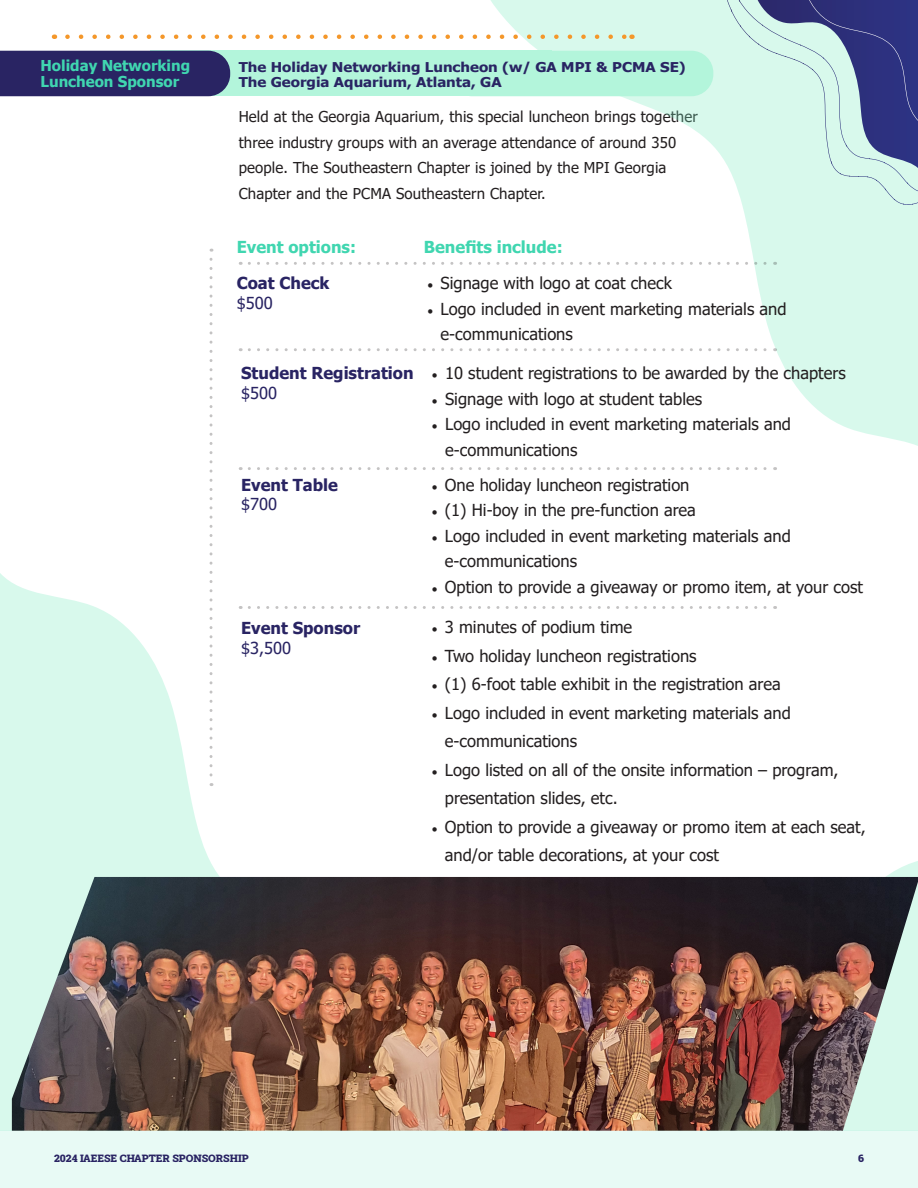
<style>
.page{position:relative;width:918px;height:1188px;background:#fff}
.page>*{position:absolute;margin:0;border:0;box-sizing:border-box;transform-origin:0 0}
.t1{font:16.5px/25.5px "Tahoma";color:#231f20}
.t2{font:700 16.5px/19.8px "Tahoma";color:#292463}
.t3{font:700 16.5px "Tahoma";color:#40d6b0}
.t4{font:16.5px "Tahoma";color:#292463}
.t5{font:15px/25.5px "Tahoma";letter-spacing:.01em;color:#231f20}
.t6{font:700 15px/16.5px "Tahoma";color:#40d6b0}
.t7{font:700 13.5px "Tahoma";color:#292463;scale:1.11 1}
.t8{font:10.5px "Roboto Slab";color:#292463}
.s1{font-weight:400}
.s2{font-family:"Minion Pro"}
</style>
<div class="page">
<div style="left:0;top:1131px;width:918px;height:57px;background:#e8faf5"></div>
<svg style="left:0;top:572px;width:249px;height:559px;fill:#d8f9ec"></svg>
<img style="left:12px;top:877px;width:906px;height:254px">
<svg style="left:249px;top:606px;width:527px;height:3px"></svg>
<svg style="left:210px;top:259px;width:3px;height:527px"></svg>
<svg style="left:458px;top:0;width:460px;height:470px"></svg>
<svg style="left:727px;top:0;width:4px;height:205px"></svg>
<svg style="left:731px;top:0;width:9px;height:205px;background:#daf8ed"></svg>
<div style="left:740px;top:0;width:9px;height:205px;background:#d8f9ec"></div>
<div style="left:749px;top:0;width:10px;height:205px;background:#d8f9ec"></div>
<div style="left:759px;top:0;width:9px;height:205px;background:#d8f9ec"></div>
<svg style="left:768px;top:0;width:9px;height:205px;background:#c8e6e0"></svg>
<svg style="left:777px;top:0;width:9px;height:205px;background:#c4e1dd"></svg>
<svg style="left:786px;top:0;width:9px;height:205px;background:#c3e0dd"></svg>
<svg style="left:795px;top:0;width:9px;height:205px;background:#c3e0dd"></svg>
<svg style="left:804px;top:0;width:9px;height:205px;background:#c4e1de"></svg>
<svg style="left:813px;top:0;width:9px;height:205px;background:#c4e1de"></svg>
<svg style="left:822px;top:0;width:9px;height:205px;background:#bedada"></svg>
<svg style="left:831px;top:0;width:9px;height:205px;background:#b8d4d6"></svg>
<svg style="left:840px;top:0;width:9px;height:205px;background:#afc9d0"></svg>
<svg style="left:849px;top:0;width:9px;height:205px;background:#9db4c5"></svg>
<svg style="left:858px;top:0;width:9px;height:205px;background:#7484ab"></svg>
<svg style="left:867px;top:0;width:9px;height:205px;background:#5e6a9d"></svg>
<svg style="left:876px;top:0;width:9px;height:205px;background:#58639a"></svg>
<svg style="left:885px;top:0;width:10px;height:205px;background:#545f99"></svg>
<svg style="left:895px;top:0;width:9px;height:205px;background:#525e99"></svg>
<svg style="left:904px;top:0;width:9px;height:205px;background:#505c99"></svg>
<svg style="left:913px;top:0;width:5px;height:205px"></svg>
<div style="left:151px;top:51px;width:401px;height:45px;background:#b3f5db"></div>
<div style="left:450px;top:51px;width:263px;height:45px;background:#b3f5db;border-radius:22px"></div>
<div style="left:0;top:51px;width:230px;height:45px;background:#292463"></div>
<svg style="left:67px;top:34px;width:558px;height:5px"></svg>
<svg style="left:249px;top:467px;width:527px;height:3px"></svg>
<svg style="left:249px;top:262px;width:527px;height:3px"></svg>
<svg style="left:249px;top:348px;width:527px;height:3px"></svg>
<p class="t6" style="left:40px;top:58px;width:151px">Holiday Networking<br>Luncheon Sponsor</p>
<p class="t7" style="left:239px;top:58px;width:404px">The Holiday Networking Luncheon (w/ GA MPI &amp; PCMA SE)</p>
<p class="t7" style="left:239px;top:73px;width:238px">The Georgia Aquarium, Atlanta, GA</p>
<p class="t5" style="left:239px;top:105px;width:461px">Held at the Georgia Aquarium, this special luncheon brings together three industry groups with an average attendance of around 350 people. The Southeastern Chapter is joined by the MPI Georgia Chapter and the PCMA Southeastern Chapter.</p>
<p class="t3" style="left:237px;top:235px;width:121px">Event options:</p>
<p class="t3" style="left:424px;top:235px;width:140px">Benefits include:</p>
<p class="t2" style="left:237px;top:274px;width:94px">Coat Check <span class="s1">$500</span></p>
<p class="t1" style="left:427px;top:272px;width:246px"><span class="s2">•</span> Signage with logo at coat check</p>
<p class="t1" style="left:441px;top:297px;width:347px;text-indent:-14px"><span class="s2">•</span> Logo included in event marketing materials and e-communications</p>
<p class="t2" style="left:241px;top:364px;width:174px">Student Registration <span class="s1">$500</span></p>
<p class="t1" style="left:432px;top:361px;width:416px"><span class="s2">•</span> 10 student registrations to be awarded by the chapters</p>
<p class="t1" style="left:432px;top:387px;width:272px"><span class="s2">•</span> Signage with logo at student tables</p>
<p class="t1" style="left:445px;top:412px;width:347px;text-indent:-14px"><span class="s2">•</span> Logo included in event marketing materials and e-communications</p>
<p class="t2" style="left:241px;top:475px;width:98px">Event Table <span class="s1">$700</span></p>
<p class="t1" style="left:431px;top:473px;width:260px"><span class="s2">•</span> One holiday luncheon registration</p>
<p class="t1" style="left:431px;top:498px;width:266px"><span class="s2">•</span> (1) Hi-boy in the pre-function area</p>
<p class="t1" style="left:445px;top:524px;width:347px;text-indent:-14px"><span class="s2">•</span> Logo included in event marketing materials and e-communications</p>
<p class="t1" style="left:431px;top:575px;width:433px"><span class="s2">•</span> Option to provide a giveaway or promo item, at your cost</p>
<p class="t2" style="left:241px;top:619px;width:121px">Event Sponsor</p>
<p class="t4" style="left:241px;top:637px;width:52px">$3,500</p>
<p class="t1" style="left:431px;top:615px;width:202px"><span class="s2">•</span> 3 minutes of podium time</p>
<p class="t1" style="left:431px;top:644px;width:267px"><span class="s2">•</span> Two holiday luncheon registrations</p>
<p class="t1" style="left:431px;top:672px;width:351px"><span class="s2">•</span> (1) 6-foot table exhibit in the registration area</p>
<p class="t1" style="left:445px;top:699px;width:347px;line-height:28.5px;text-indent:-14px"><span class="s2">•</span> Logo included in event marketing materials and e-communications</p>
<p class="t1" style="left:445px;top:756px;width:395px;line-height:28.5px;text-indent:-14px"><span class="s2">•</span> Logo listed on all of the onsite information – program, presentation slides, etc.</p>
<p class="t1" style="left:445px;top:813px;width:422px;line-height:28.5px;text-indent:-14px"><span class="s2">•</span> Option to provide a giveaway or promo item at each seat, and/or table decorations, at your cost</p>
<p class="t8" style="left:54px;top:1151px;width:196px">2024 IAEESE CHAPTER SPONSORSHIP</p>
<p class="t8" style="left:858px;top:1151px;width:7px">6</p>
</div>
